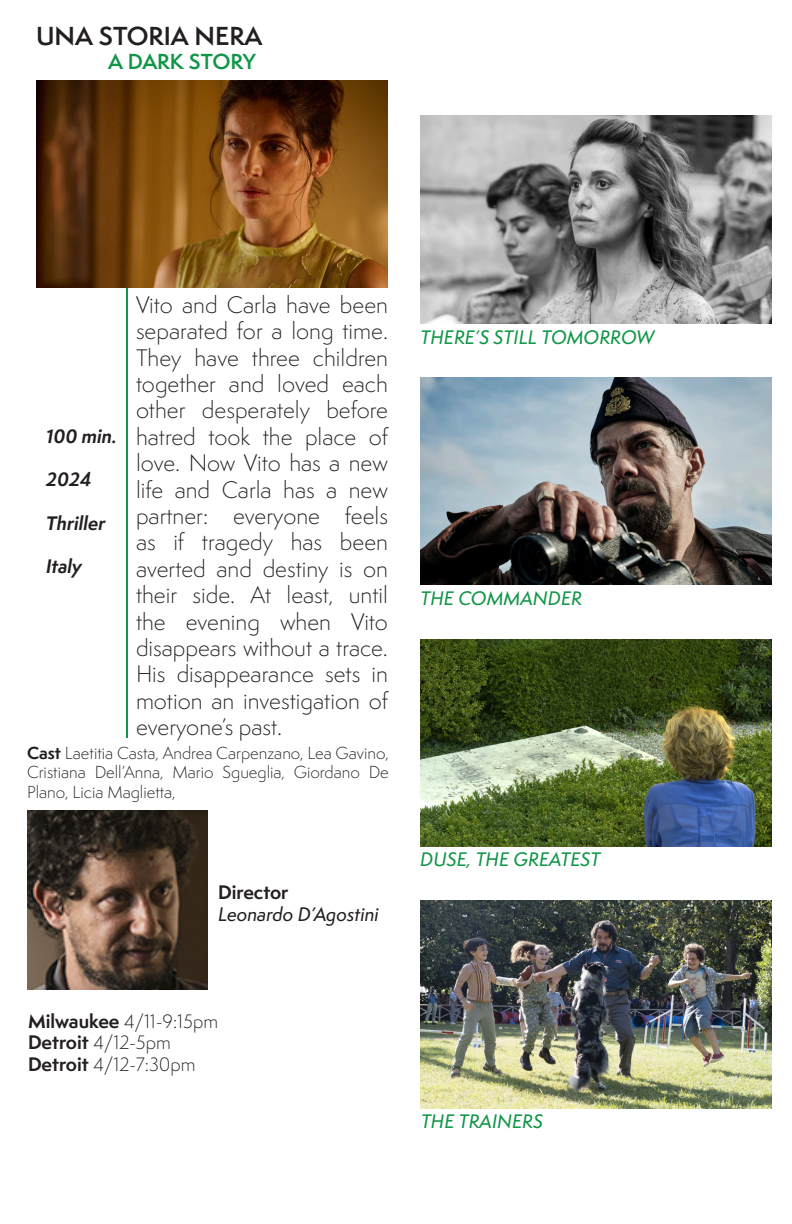
<style>
.page{position:relative;width:792px;height:1224px;background:#fff}
.page>*{position:absolute;margin:0;border:0;box-sizing:border-box;transform-origin:0 0}
.t1{font:600 24px "Semplicita Pro";color:#231f20}
.t2{font:300 22px/26.4px "Semplicita Pro";color:#231f20;text-align:justify}
.t3{font:600 20px "Semplicita Pro";color:#109647}
.t4{font:18px "Semplicita Pro Med It";color:#109647}
.t5{font:300 18px "Semplicita Pro";color:#231f20}
.t6{font:18px/21.6px "Semplicita Pro Med It";color:#231f20}
.t7{font:italic 700 18px "Semplicita Pro";color:#231f20}
.t8{font:300 16px/19.2px "Semplicita Pro";color:#231f20;text-align:justify}
.s1{font-weight:700}
.s2{font-family:"Semplicita Pro";font-weight:700}
</style>
<div class="page">
<hr style="left:126px;top:288px;width:2px;height:450px;background:#109647">
<img style="left:27px;top:810px;width:180px;height:180px">
<img style="left:36px;top:81px;width:351px;height:207px">
<img style="left:420px;top:116px;width:352px;height:207px">
<img style="left:420px;top:901px;width:352px;height:207px">
<img style="left:420px;top:377px;width:352px;height:208px">
<img style="left:420px;top:639px;width:352px;height:208px">
<p class="t1" style="left:36px;top:18px;width:228px">UNA STORIA NERA</p>
<p class="t3" style="left:108px;top:47px;width:149px">A DARK STORY</p>
<p class="t7" style="left:46px;top:423px;width:72px">100 min.</p>
<p class="t7" style="left:46px;top:466px;width:47px">2024</p>
<p class="t7" style="left:46px;top:509px;width:61px">Thriller</p>
<p class="t7" style="left:46px;top:553px;width:37px">Italy</p>
<p class="t2" style="left:136px;top:291px;width:254px">Vito and Carla have been separated for a long time.<br>They have three children together and loved each other desperately before hatred took the place of love. Now Vito has a new life and Carla has a new partner: everyone feels as if tragedy has been averted and destiny is on their side. At least, until the evening when Vito disappears without a trace.<br>His disappearance sets in motion an investigation of everyone’s past.</p>
<p class="t8" style="left:27px;top:744px;width:363px"><span class="s1">Cast</span> Laetitia Casta, Andrea Carpenzano, Lea Gavino, Cristiana Dell’Anna, Mario Sgueglia, Giordano De Plano, Licia Maglietta,</p>
<p class="t6" style="left:218px;top:882px;width:162px"><span class="s2">Director<br></span>Leonardo D’Agostini</p>
<p class="t4" style="left:420px;top:324px;width:235px">THERE’S STILL TOMORROW</p>
<p class="t4" style="left:420px;top:585px;width:163px">THE COMMANDER</p>
<p class="t4" style="left:420px;top:847px;width:182px">DUSE, THE GREATEST</p>
<p class="t5" style="left:28px;top:1009px;width:192px"><span class="s1">Milwaukee</span> 4/11-9:15pm</p>
<p class="t5" style="left:28px;top:1031px;width:144px"><span class="s1">Detroit</span> 4/12-5pm</p>
<p class="t5" style="left:28px;top:1052px;width:169px"><span class="s1">Detroit</span> 4/12-7:30pm</p>
<p class="t4" style="left:421px;top:1108px;width:123px">THE TRAINERS</p>
</div>
